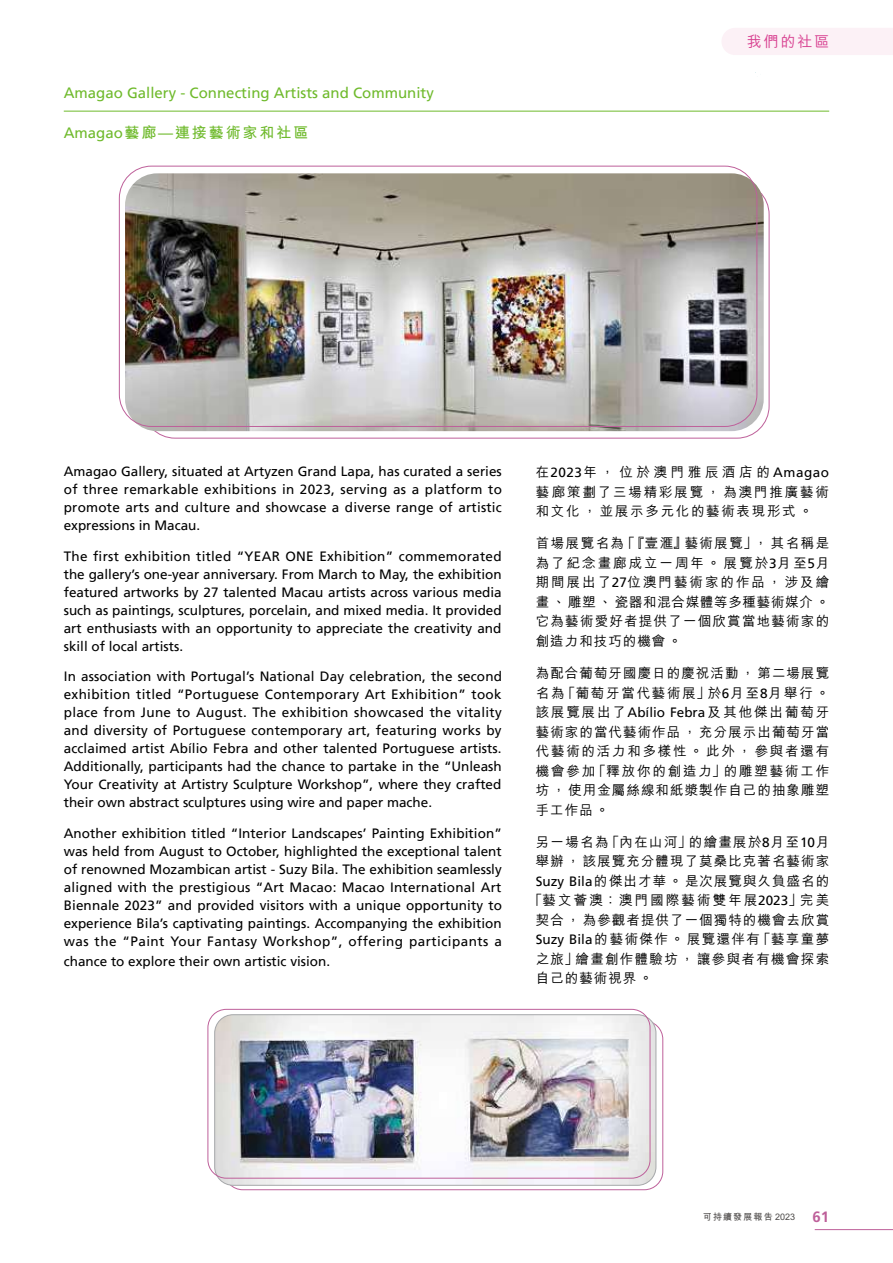
<style>
.page{position:relative;width:893px;height:1263px;background:#fff}
.page>*{position:absolute;margin:0;border:0;box-sizing:border-box;transform-origin:0 0}
.t1{font:15px "Frutiger LT";color:#6fba2c}
.t2{font:15px "M Hei Bold HKSCS";letter-spacing:.125em;color:#6fba2c}
.t3{font:15px "M Hei Medium HKSCS";letter-spacing:.125em;color:#d84191}
.t4{font:13.5px/18px "Frutiger LT";color:#000;text-align:justify}
.t5{font:13.5px/19.5px "M Hei Medium HKSCS";letter-spacing:.09em;color:#000;text-align:justify}
.t6{font:13.5px "M Hei Medium HKSCS";letter-spacing:.155em;color:#000}
.t7{font:9px "M Hei Bold HKSCS";letter-spacing:.125em;color:#4c4948}
.s1{font-family:"Frutiger LT"}
.s2{font-family:"Frutiger LT Std";font-weight:700;font-size:15px;color:#be609a}
</style>
<div class="page">
<div style="left:722px;top:28px;width:171px;height:27px;background:#fcf1f6"></div>
<hr style="left:815px;top:1229px;width:78px;height:1px;background:#be609a">
<hr style="left:64px;top:111px;width:765px;height:1px;background:#6fba2c">
<img style="left:125px;top:173px;width:639px;height:258px">
<img style="left:215px;top:1015px;width:441px;height:170px">
<div style="left:214px;top:1014px;width:442px;height:171px;border:1px solid #a6a8aa;border-radius:18px"></div>
<div style="left:208px;top:1009px;width:442px;height:169px;border:1px solid #be609a;border-radius:18px"></div>
<p class="t1" style="left:64px;top:84px;width:372px">Amagao Gallery - Connecting Artists and Community</p>
<p class="t2" style="left:64px;top:122px;width:246px"><span class="s1">Amagao</span>藝廊<span class="s1">—</span>連接藝術家和社區</p>
<p class="t3" style="left:747px;top:31px;width:84px">我們的社區</p>
<p class="t4" style="left:64px;top:462px;width:440px">Amagao Gallery, situated at Artyzen Grand Lapa, has curated a series of three remarkable exhibitions in 2023, serving as a platform to promote arts and culture and showcase a diverse range of artistic expressions in Macau.</p>
<p class="t4" style="left:64px;top:547px;width:439px">The first exhibition titled “YEAR ONE Exhibition” commemorated the gallery’s one-year anniversary. From March to May, the exhibition featured artworks by 27 talented Macau artists across various media such as paintings, sculptures, porcelain, and mixed media. It provided art enthusiasts with an opportunity to appreciate the creativity and skill of local artists.</p>
<p class="t4" style="left:64px;top:668px;width:440px">In association with Portugal’s National Day celebration, the second exhibition titled “Portuguese Contemporary Art Exhibition” took place from June to August. The exhibition showcased the vitality and diversity of Portuguese contemporary art, featuring works by acclaimed artist Abílio Febra and other talented Portuguese artists.<br>Additionally, participants had the chance to partake in the “Unleash Your Creativity at Artistry Sculpture Workshop”, where they crafted their own abstract sculptures using wire and paper mache.</p>
<p class="t4" style="left:64px;top:824px;width:440px">Another exhibition titled “Interior Landscapes’ Painting Exhibition” was held from August to October, highlighted the exceptional talent of renowned Mozambican artist - Suzy Bila. The exhibition seamlessly aligned with the prestigious “Art Macao: Macao International Art Biennale 2023” and provided visitors with a unique opportunity to experience Bila’s captivating paintings. Accompanying the exhibition was the “Paint Your Fantasy Workshop”, offering participants a</p>
<p class="t4" style="left:64px;top:952px;width:268px">chance to explore their own artistic vision.</p>
<p class="t5" style="left:536px;top:461px;width:295px">在<span class="s1">2023</span>年，位於澳門雅辰酒店的<span class="s1">Amagao</span>藝廊策劃了三場精彩展覽，為澳門推廣藝術和文化，並展示多元化的藝術表現形式。</p>
<p class="t5" style="left:536px;top:533px;width:295px">首場展覽名為「『壹滙』藝術展覽」，其名稱是為了紀念畫廊成立一周年。展覽於<span class="s1">3</span>月至<span class="s1">5</span>月期間展出了<span class="s1">27</span>位澳門藝術家的作品，涉及繪畫、雕塑、瓷器和混合媒體等多種藝術媒介。它為藝術愛好者提供了一個欣賞當地藝術家的創造力和技巧的機會。</p>
<p class="t5" style="left:536px;top:662px;width:295px">為配合葡萄牙國慶日的慶祝活動，第二場展覽名為「葡萄牙當代藝術展」於<span class="s1">6</span>月至<span class="s1">8</span>月舉行。該展覽展出了<span class="s1">Abílio Febra</span>及其他傑出葡萄牙藝術家的當代藝術作品，充分展示出葡萄牙當代藝術的活力和多樣性。此外，參與者還有機會參加「釋放你的創造力」的雕塑藝術工作坊，使用金屬絲線和紙漿製作自己的抽象雕塑手工作品。</p>
<p class="t5" style="left:536px;top:831px;width:295px">另一場名為「內在山河」的繪畫展於<span class="s1">8</span>月至<span class="s1">10</span>月</p>
<p class="t5" style="left:536px;top:850px;width:295px">舉辦，該展覽充分體現了莫桑比克著名藝術家</p>
<p class="t5" style="left:536px;top:870px;width:295px"><span class="s1">Suzy Bila</span>的傑出才華。是次展覽與久負盛名的</p>
<p class="t6" style="left:529px;top:890px;width:302px">「藝文薈澳：澳門國際藝術雙年展<span class="s1">2023</span>」完美</p>
<p class="t5" style="left:536px;top:909px;width:295px">契合，為參觀者提供了一個獨特的機會去欣賞</p>
<p class="t5" style="left:536px;top:928px;width:295px"><span class="s1">Suzy Bila</span>的藝術傑作。展覽還伴有「藝享童夢</p>
<p class="t5" style="left:536px;top:948px;width:295px">之旅」繪畫創作體驗坊，讓參與者有機會探索</p>
<p class="t5" style="left:536px;top:967px;width:118px">自己的藝術視界。</p>
<p class="t7" style="left:703px;top:1210px;width:128px">可持續發展報告 2023 <span class="s2">61</span></p>
</div>
